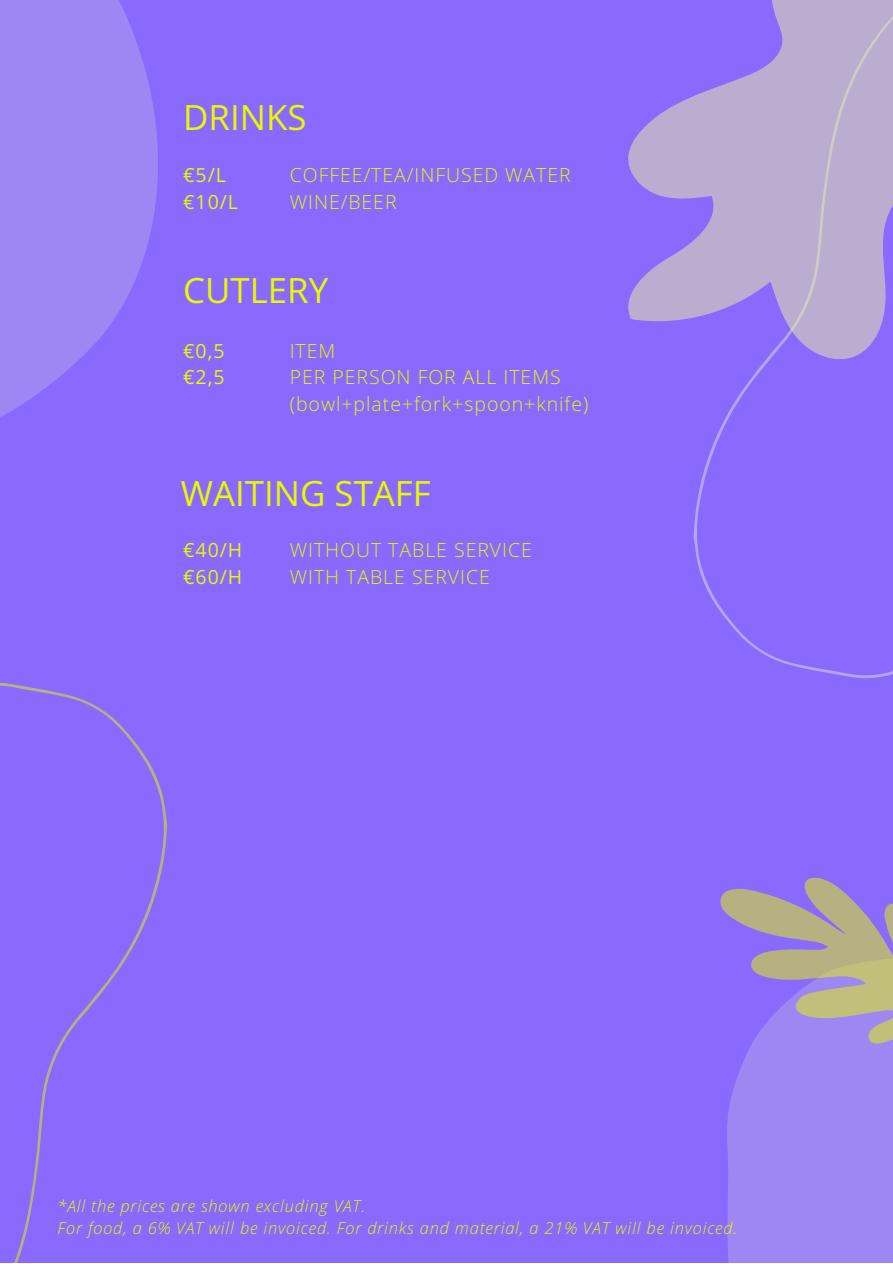
<style>
.page{position:relative;width:893px;height:1264px;background:#fff}
.page>*{position:absolute;margin:0;border:0;box-sizing:border-box;transform-origin:0 0}
.t1{font:34.8px "Open Sans Hebrew";color:#e6fb00}
.t2{font:300 19.5px/27px "Open Sans Hebrew";letter-spacing:.05em;color:#e6fb00}
.t3{font:19.5px/27px "Open Sans Hebrew";color:#e6fb00}
.t4{font:italic 300 16.5px/22.5px "Open Sans Hebrew";letter-spacing:.05em;color:#e6fb00}
</style>
<div class="page">
<div style="left:0;top:0;width:892px;height:1262px;background:#8969fe"></div>
<svg style="left:0;top:0;width:158px;height:417px;fill:#9e87f2"></svg>
<div style="left:727px;top:1101px;width:165px;height:161px;background:#9e87f2"></div>
<svg style="left:0;top:682px;width:167px;height:580px"></svg>
<svg style="left:693px;top:360px;width:199px;height:318px"></svg>
<svg style="left:628px;top:0;width:264px;height:360px;fill:#baadd0"></svg>
<svg style="left:720px;top:877px;width:172px;height:224px"></svg>
<h1 class="t1" style="left:183px;top:93px;width:125px">DRINKS</h1>
<p class="t3" style="left:183px;top:160px;width:56px">€5/L €10/L</p>
<p class="t2" style="left:290px;top:160px;width:282px">COFFEE/TEA/INFUSED WATER<br>WINE/BEER</p>
<h1 class="t1" style="left:183px;top:266px;width:147px">CUTLERY</h1>
<p class="t3" style="left:183px;top:336px;width:43px">€0,5 €2,5</p>
<p class="t2" style="left:290px;top:336px;width:300px">ITEM<br>PER PERSON FOR ALL ITEMS (bowl+plate+fork+spoon+knife)</p>
<h1 class="t1" style="left:181px;top:469px;width:251px">WAITING STAFF</h1>
<p class="t3" style="left:183px;top:536px;width:61px">€40/H €60/H</p>
<p class="t2" style="left:290px;top:536px;width:243px">WITHOUT TABLE SERVICE<br>WITH TABLE SERVICE</p>
<p class="t4" style="left:57px;top:1194px;width:681px">*All the prices are shown excluding VAT.<br>For food, a 6% VAT will be invoiced. For drinks and material, a 21% VAT will be invoiced.</p>
</div>
